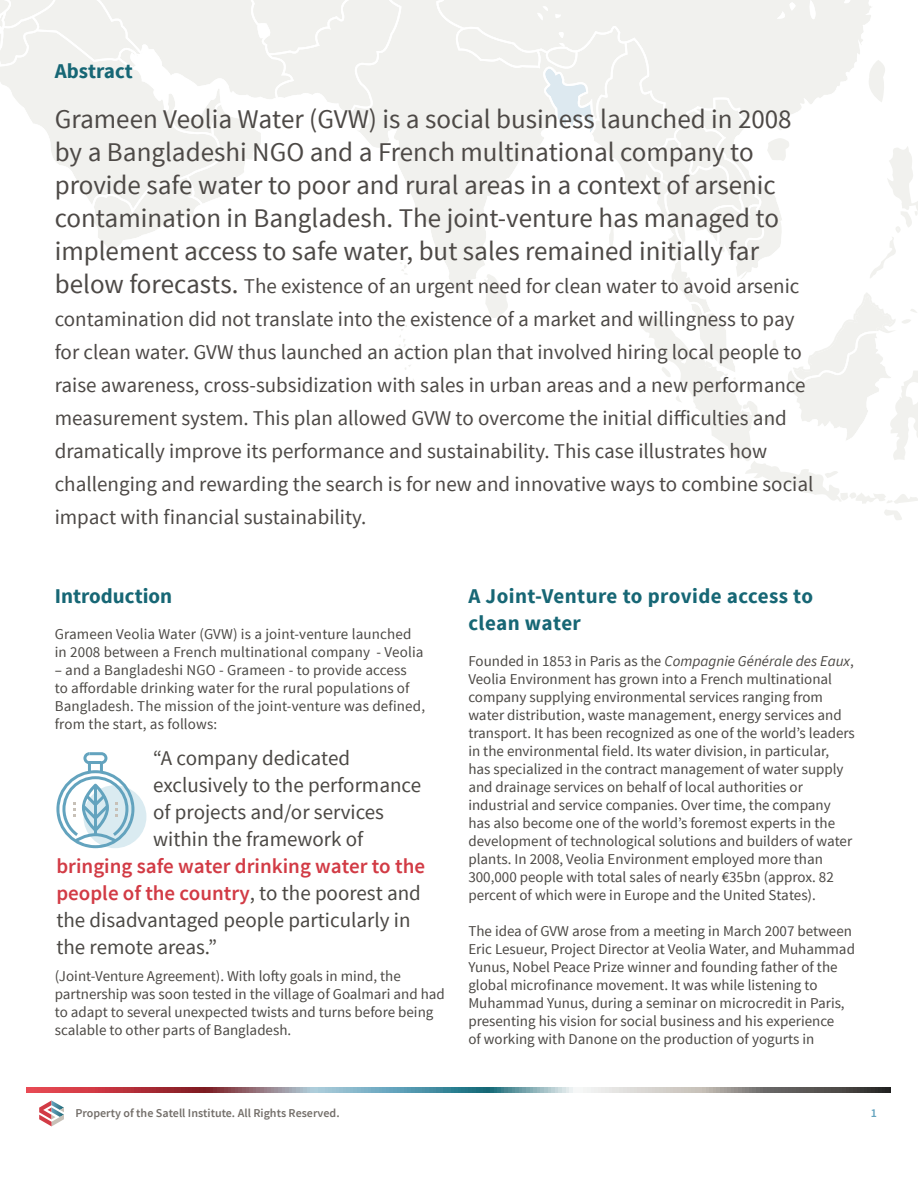
<style>
.page{position:relative;width:918px;height:1188px;background:#fff}
.page>*{position:absolute;margin:0;border:0;box-sizing:border-box;transform-origin:0 0}
.t1{font:27px/33px "Source Sans Pro";color:#4d4946}
.t2{font:21px/33px "Source Sans Pro";color:#4d4946}
.t3{font:21px/27px "Source Sans Pro";color:#4b4844}
.t4{font:700 21px/27px "Source Sans Pro";letter-spacing:.01em;color:#176775}
.t5{font:15px/18px "Source Sans Pro";color:#4b4844}
.t6{font:600 12px "Source Sans Pro";color:#736e69}
.t7{font:600 12px "Source Sans Pro";color:#63a3be}
.s1{font-size:27px}
.s2{font-weight:600;color:#d23b45}
.s3{font-style:italic}
</style>
<div class="page">
<svg style="left:26px;top:1088px;width:864px;height:5px;background:#918087"></svg>
<svg style="left:39px;top:1101px;width:25px;height:25px"></svg>
<svg style="left:396px;top:316px;width:13px;height:42px"></svg>
<svg style="left:409px;top:0;width:47px;height:289px;fill:#f1f1ee"></svg>
<div style="left:436px;top:0;width:435px;height:132px;background:#f1f1ee"></div>
<svg style="left:844px;top:0;width:6px;height:3px"></svg>
<svg style="left:809px;top:0;width:7px;height:19px"></svg>
<svg style="left:777px;top:2px;width:20px;height:17px"></svg>
<svg style="left:537px;top:6px;width:11px;height:14px"></svg>
<svg style="left:555px;top:14px;width:6px;height:4px"></svg>
<svg style="left:0;top:0;width:409px;height:275px"></svg>
<svg style="left:456px;top:27px;width:462px;height:493px"></svg>
<div style="left:83px;top:785px;width:63px;height:63px;background:#daebf1;border-radius:50%"></div>
<svg style="left:56px;top:752px;width:78px;height:96px"></svg>
<h2 class="t4" style="left:55px;top:59px;width:80px">Abstract</h2>
<p class="t1" style="left:55px;top:103px;width:738px">Grameen Veolia Water (GVW) is a social business launched in 2008 by a Bangladeshi NGO and a French multinational company to provide safe water to poor and rural areas in a context of arsenic contamination in Bangladesh. The joint-venture has managed to implement access to safe water, but sales remained initially far</p>
<p class="t2" style="left:55px;top:270px;width:760px"><span class="s1">below forecasts.</span> The existence of an urgent need for clean water to avoid arsenic contamination did not translate into the existence of a market and willingness to pay for clean water. GVW thus launched an action plan that involved hiring local people to raise awareness, cross-subsidization with sales in urban areas and a new performance measurement system. This plan allowed GVW to overcome the initial difficulties and dramatically improve its performance and sustainability. This case illustrates how challenging and rewarding the search is for new and innovative ways to combine social impact with financial sustainability.</p>
<h2 class="t4" style="left:55px;top:584px;width:119px">Introduction</h2>
<p class="t5" style="left:55px;top:626px;width:370px">Grameen Veolia Water (GVW) is a joint-venture launched in 2008 between a French multinational company - Veolia</p>
<p class="t5" style="left:55px;top:662px;width:372px">– and a Bangladeshi NGO - Grameen - to provide access<br>to affordable drinking water for the rural populations of Bangladesh. The mission of the joint-venture was defined, from the start, as follows:</p>
<h2 class="t3" style="left:153px;top:745px;width:269px">“A company dedicated exclusively to the performance of projects and/or services within the framework of</h2>
<h2 class="t3" style="left:56px;top:853px;width:370px"><span class="s2">bringing safe water drinking water to the people of the country</span>, to the poorest and the disadvantaged people particularly in the remote areas.”</h2>
<p class="t5" style="left:55px;top:968px;width:392px">(Joint-Venture Agreement). With lofty goals in mind, the partnership was soon tested in the village of Goalmari and had to adapt to several unexpected twists and turns before being scalable to other parts of Bangladesh.</p>
<h2 class="t4" style="left:468px;top:584px;width:346px">A Joint-Venture to provide access to clean water</h2>
<p class="t5" style="left:468px;top:653px;width:388px">Founded in 1853 in Paris as the <span class="s3">Compagnie Générale des Eaux</span>, Veolia Environment has grown into a French multinational company supplying environmental services ranging from water distribution, waste management, energy services and transport. It has been recognized as one of the world’s leaders in the environmental field. Its water division, in particular, has specialized in the contract management of water supply and drainage services on behalf of local authorities or industrial and service companies. Over time, the company has also become one of the world’s foremost experts in the development of technological solutions and builders of water plants. In 2008, Veolia Environment employed more than 300,000 people with total sales of nearly €35bn (approx. 82 percent of which were in Europe and the United States).</p>
<p class="t5" style="left:468px;top:923px;width:388px">The idea of GVW arose from a meeting in March 2007 between Eric Lesueur, Project Director at Veolia Water, and Muhammad Yunus, Nobel Peace Prize winner and founding father of the global microfinance movement. It was while listening to Muhammad Yunus, during a seminar on microcredit in Paris, presenting his vision for social business and his experience<br>of working with Danone on the production of yogurts in</p>
<p class="t6" style="left:75px;top:1105px;width:266px">Property of the Satell Institute. All Rights Reserved.</p>
<p class="t7" style="left:871px;top:1105px;width:8px">1</p>
</div>
